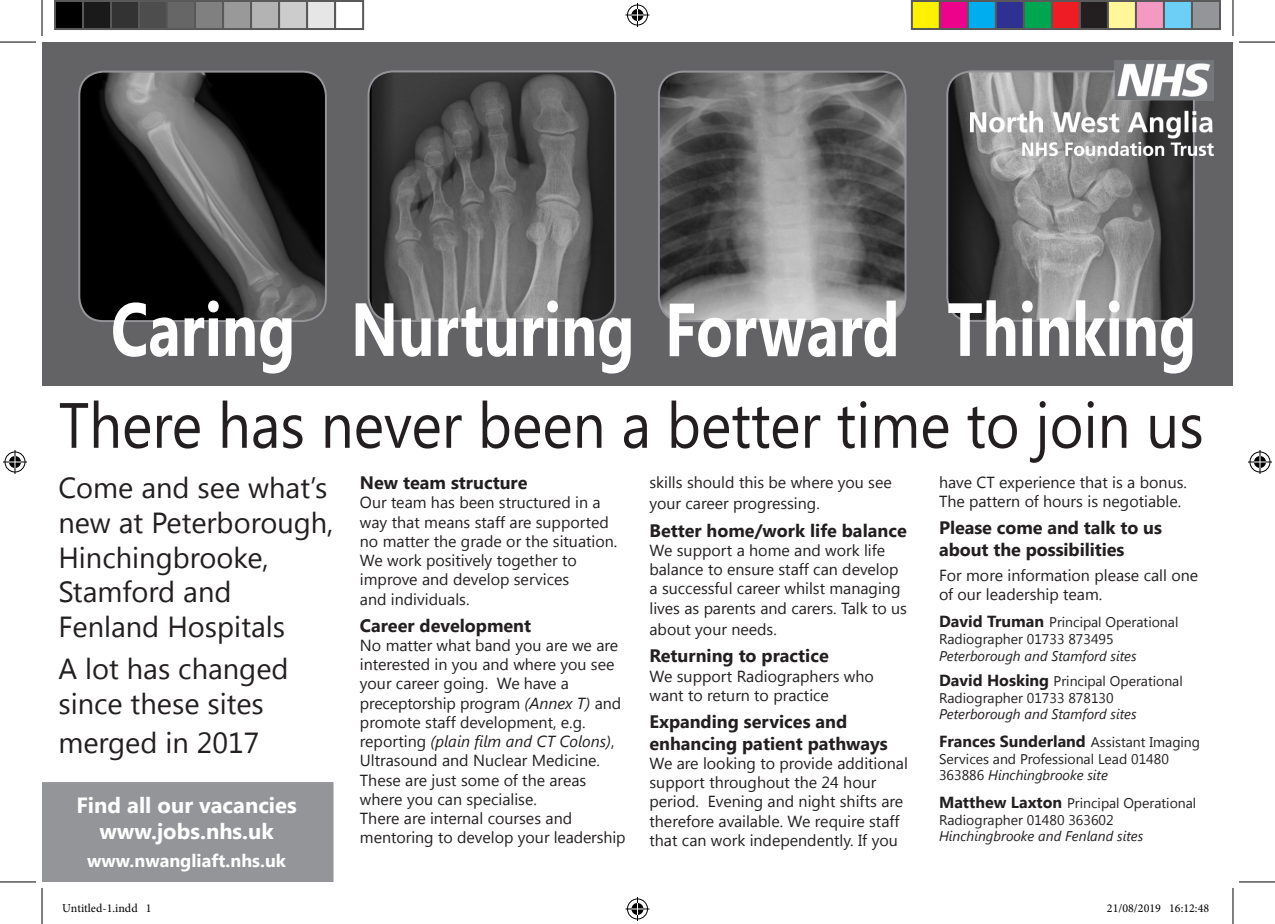
<style>
.page{position:relative;width:1275px;height:924px;background:#fff}
.page>*{position:absolute;margin:0;border:0;box-sizing:border-box;transform-origin:0 0}
.t1{font:700 75px "Segoe UI";color:#fff;scale:.8 1}
.t2{font:63.8px "Segoe UI";color:#231f20;scale:.91 1}
.t3{font:29px/34.8px "Segoe UI";color:#231f20}
.t4{font:700 22px "Segoe UI";color:#fff}
.t5{font:700 18px/21.6px "Segoe UI";color:#231f20}
.t6{font:700 18px "Segoe UI";color:#fff}
.t7{font:16px/19.2px "Segoe UI";color:#231f20}
.t8{font:700 16px "Segoe UI";color:#231f20}
.t9{font:14px/16.8px "Segoe UI";color:#231f20}
.t10{font:12px "Minion Pro";color:#000}
.s1{font-weight:700;font-size:16px}
.s2{font-style:italic}
.s3{font-weight:400;font-size:14px}
</style>
<div class="page">
<div style="left:42px;top:782px;width:291px;height:99px;background:#939598"></div>
<div style="left:42px;top:42px;width:1191px;height:343px;background:#636366"></div>
<img style="left:949px;top:73px;width:244px;height:248px">
<div style="left:946px;top:70px;width:248px;height:252px;border:2px solid #939598;border-radius:24px"></div>
<img style="left:370px;top:73px;width:245px;height:248px">
<div style="left:367px;top:70px;width:249px;height:252px;border:2px solid #939598;border-radius:24px"></div>
<img style="left:79px;top:72px;width:247px;height:249px">
<div style="left:78px;top:71px;width:249px;height:251px;border:2px solid #939598;border-radius:24px"></div>
<img style="left:659px;top:72px;width:246px;height:249px">
<div style="left:658px;top:71px;width:248px;height:251px;border:2px solid #939598;border-radius:24px"></div>
<img style="left:970px;top:60px;width:243px;height:95px">
<hr style="left:0;top:42px;width:36px;height:1px;background:#000">
<hr style="left:1239px;top:42px;width:36px;height:1px;background:#000">
<hr style="left:0;top:881px;width:36px;height:1px;background:#000">
<hr style="left:1239px;top:881px;width:36px;height:1px;background:#000">
<hr style="left:42px;top:0;width:1px;height:36px;background:#000">
<hr style="left:42px;top:887px;width:1px;height:36px;background:#000">
<hr style="left:1232px;top:0;width:1px;height:36px;background:#000">
<hr style="left:1232px;top:887px;width:1px;height:36px;background:#000">
<svg style="left:625px;top:3px;width:24px;height:24px"></svg>
<svg style="left:625px;top:897px;width:24px;height:23px"></svg>
<svg style="left:3px;top:450px;width:24px;height:24px"></svg>
<svg style="left:1248px;top:450px;width:24px;height:24px"></svg>
<div style="left:55px;top:1px;width:28px;height:28px;background:#000"></div>
<div style="left:54px;top:0;width:30px;height:30px;border:2px solid #595959"></div>
<div style="left:83px;top:1px;width:28px;height:28px;background:#1a1a1a"></div>
<div style="left:82px;top:0;width:30px;height:30px;border:2px solid #595959"></div>
<div style="left:111px;top:1px;width:28px;height:28px;background:#333"></div>
<div style="left:110px;top:0;width:30px;height:30px;border:2px solid #595959"></div>
<div style="left:139px;top:1px;width:28px;height:28px;background:#4d4d4d"></div>
<div style="left:138px;top:0;width:30px;height:30px;border:2px solid #595959"></div>
<div style="left:167px;top:1px;width:28px;height:28px;background:#666"></div>
<div style="left:166px;top:0;width:30px;height:30px;border:2px solid #595959"></div>
<div style="left:195px;top:1px;width:28px;height:28px;background:#808080"></div>
<div style="left:194px;top:0;width:30px;height:30px;border:2px solid #595959"></div>
<div style="left:223px;top:1px;width:28px;height:28px;background:#999"></div>
<div style="left:222px;top:0;width:30px;height:30px;border:2px solid #595959"></div>
<div style="left:251px;top:1px;width:28px;height:28px;background:#b3b3b3"></div>
<div style="left:250px;top:0;width:30px;height:30px;border:2px solid #595959"></div>
<div style="left:279px;top:1px;width:28px;height:28px;background:#ccc"></div>
<div style="left:278px;top:0;width:30px;height:30px;border:2px solid #595959"></div>
<div style="left:307px;top:1px;width:28px;height:28px;background:#e6e6e6"></div>
<div style="left:306px;top:0;width:30px;height:30px;border:2px solid #595959"></div>
<div style="left:334px;top:0;width:30px;height:30px;border:2px solid #595959"></div>
<div style="left:912px;top:1px;width:28px;height:28px;background:#fff101"></div>
<div style="left:911px;top:0;width:30px;height:30px;border:2px solid #595959"></div>
<div style="left:940px;top:1px;width:28px;height:28px;background:#ed028c"></div>
<div style="left:939px;top:0;width:30px;height:30px;border:2px solid #595959"></div>
<div style="left:968px;top:1px;width:28px;height:28px;background:#00aeef"></div>
<div style="left:967px;top:0;width:30px;height:30px;border:2px solid #595959"></div>
<div style="left:996px;top:1px;width:28px;height:28px;background:#2e3092"></div>
<div style="left:995px;top:0;width:30px;height:30px;border:2px solid #595959"></div>
<div style="left:1024px;top:1px;width:28px;height:28px;background:#00a54f"></div>
<div style="left:1023px;top:0;width:30px;height:30px;border:2px solid #595959"></div>
<div style="left:1052px;top:1px;width:28px;height:28px;background:#ee1d23"></div>
<div style="left:1051px;top:0;width:30px;height:30px;border:2px solid #595959"></div>
<div style="left:1080px;top:1px;width:28px;height:28px;background:#231f20"></div>
<div style="left:1079px;top:0;width:30px;height:30px;border:2px solid #595959"></div>
<div style="left:1108px;top:1px;width:28px;height:28px;background:#fff79a"></div>
<div style="left:1107px;top:0;width:30px;height:30px;border:2px solid #595959"></div>
<div style="left:1136px;top:1px;width:28px;height:28px;background:#f499c2"></div>
<div style="left:1135px;top:0;width:30px;height:30px;border:2px solid #595959"></div>
<div style="left:1164px;top:1px;width:28px;height:28px;background:#6bcff6"></div>
<div style="left:1163px;top:0;width:30px;height:30px;border:2px solid #595959"></div>
<div style="left:1192px;top:1px;width:28px;height:28px;background:#939598"></div>
<div style="left:1191px;top:0;width:30px;height:30px;border:2px solid #595959"></div>
<p class="t1" style="left:111px;top:275px;width:232px">Caring</p>
<p class="t1" style="left:351px;top:275px;width:687px">Nurturing Forward</p>
<p class="t1" style="left:947px;top:275px;width:312px">Thinking</p>
<p class="t2" style="left:59px;top:380px;width:1259px">There has never been a better time to join us</p>
<p class="t7" style="left:649px;top:470px;width:244px;line-height:21.6px">skills should this be where you see your career progressing.</p>
<p class="t5" style="left:649px;top:518px;width:259px">Better home/work life balance</p>
<p class="t7" style="left:649px;top:539px;width:259px">We support a home and work life balance to ensure staff can develop a successful career whilst managing lives as parents and carers. Talk to us</p>
<p class="t7" style="left:649px;top:619px;width:129px">about your needs.</p>
<p class="t5" style="left:649px;top:644px;width:181px">Returning to practice</p>
<p class="t7" style="left:649px;top:665px;width:226px">We support Radiographers who want to return to practice</p>
<p class="t5" style="left:649px;top:709px;width:240px">Expanding services and enhancing patient pathways</p>
<p class="t7" style="left:649px;top:752px;width:260px">We are looking to provide additional support throughout the 24 hour period. Evening and night shifts are therefore available. We require staff that can work independently. If you</p>
<p class="t7" style="left:939px;top:471px;width:249px">have CT experience that is a bonus.<br>The pattern of hours is negotiable.</p>
<p class="t5" style="left:939px;top:516px;width:224px">Please come and talk to us about the possibilities</p>
<p class="t7" style="left:939px;top:564px;width:261px">For more information please call one of our leadership team.</p>
<p class="t9" style="left:939px;top:613px;width:241px"><span class="s1">David Truman</span> Principal Operational<br>Radiographer 01733 873495<br><span class="s2">Peterborough and Stamford sites</span></p>
<p class="t9" style="left:939px;top:671px;width:245px"><span class="s1">David Hosking</span> Principal Operational<br>Radiographer 01733 878130<br><span class="s2">Peterborough and Stamford sites</span></p>
<p class="t8" style="left:939px;top:729px;width:263px">Frances Sunderland <span class="s3">Assistant Imaging</span></p>
<p class="t9" style="left:939px;top:749px;width:231px">Services and Professional Lead 01480<br>363886 <span class="s2">Hinchingbrooke site</span></p>
<p class="t9" style="left:939px;top:793px;width:259px"><span class="s1">Matthew Laxton</span> Principal Operational<br>Radiographer 01480 363602<br><span class="s2">Hinchingbrooke and Fenland sites</span></p>
<p class="t3" style="left:58px;top:468px;width:277px">Come and see what’s new at Peterborough,<br>Hinchingbrooke,<br>Stamford and<br>Fenland Hospitals</p>
<p class="t3" style="left:58px;top:650px;width:232px">A lot has changed since these sites</p>
<p class="t3" style="left:58px;top:723px;width:203px">merged in 2017</p>
<p class="t5" style="left:360px;top:471px;width:169px">New team structure</p>
<p class="t7" style="left:360px;top:492px;width:259px">Our team has been structured in a way that means staff are supported no matter the grade or the situation.</p>
<p class="t7" style="left:360px;top:550px;width:218px">We work positively together to improve and develop services and individuals.</p>
<p class="t5" style="left:360px;top:613px;width:173px">Career development</p>
<p class="t7" style="left:360px;top:634px;width:263px">No matter what band you are we are interested in you and where you see your career going. We have a preceptorship program <span class="s2">(Annex T)</span> and promote staff development, e.g. reporting <span class="s2">(plain film and CT Colons)</span>,<br>Ultrasound and Nuclear Medicine.<br>These are just some of the areas where you can specialise.</p>
<p class="t7" style="left:360px;top:807px;width:267px">There are internal courses and mentoring to develop your leadership</p>
<p class="t4" style="left:76px;top:789px;width:222px">Find all our vacancies</p>
<p class="t4" style="left:99px;top:815px;width:176px">www.jobs.nhs.uk</p>
<p class="t6" style="left:87px;top:846px;width:200px">www.nwangliaft.nhs.uk</p>
<p class="t10" style="left:62px;top:899px;width:91px">Untitled-1.indd 1</p>
<p class="t10" style="left:1107px;top:899px;width:104px">21/08/2019 16:12:48</p>
</div>
